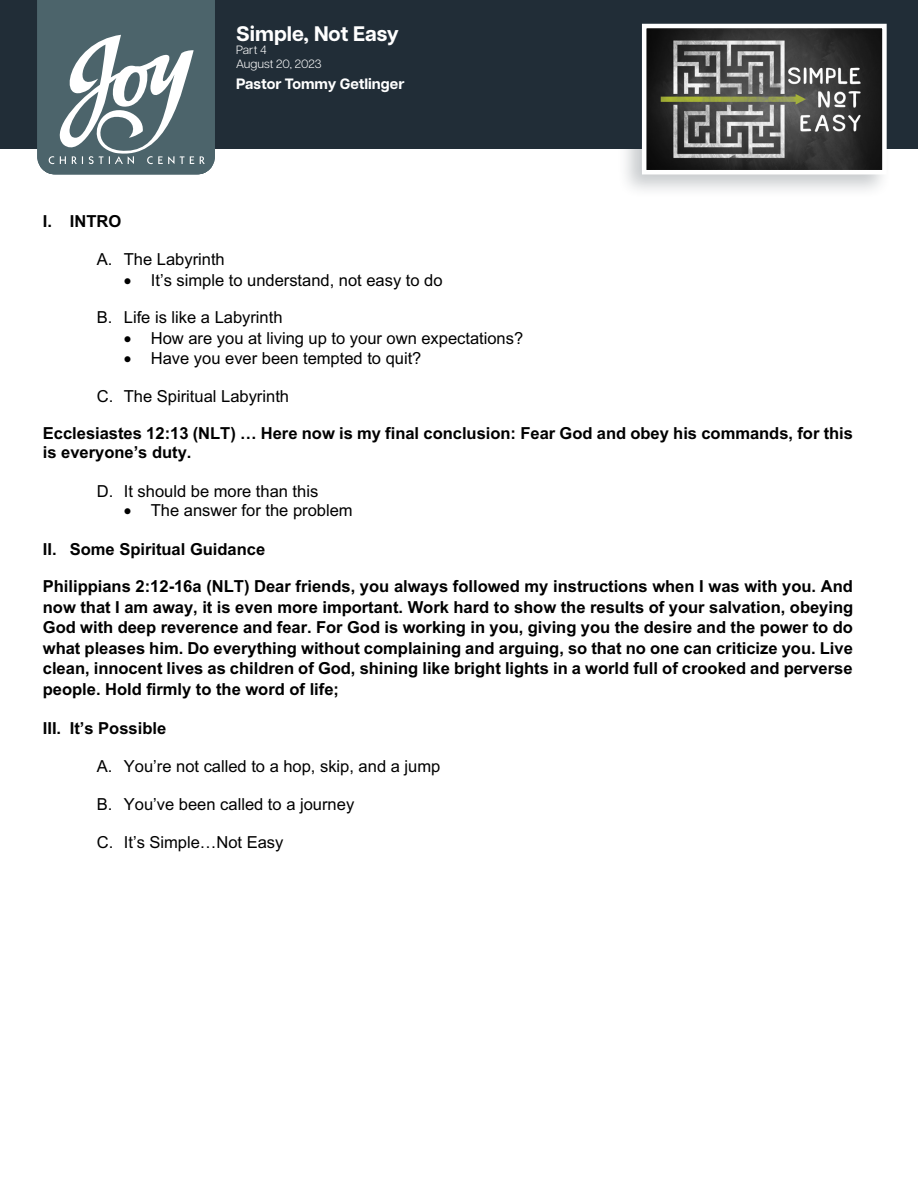
<style>
.page{position:relative;width:918px;height:1188px;background:#fff}
.page>*{position:absolute;margin:0;border:0;box-sizing:border-box;transform-origin:0 0}
.t1{font:700 21px "Articulat CF";color:#fff}
.t2{font:700 16.5px/20.5px "Arial";color:#000}
.t3{font:16.5px "Arial";color:#000}
.t4{font:700 15px "Articulat CF";color:#fff}
.t5{font:300 12px/13.5px "Articulat CF";color:#fff}
</style>
<div class="page">
<div style="left:0;top:0;width:918px;height:149px;background:#212d37"></div>
<div style="left:617px;top:18px;width:276px;height:181px;background:#212d37;opacity:.25"></div>
<svg style="left:640px;top:22px;width:249px;height:155px"></svg>
<svg style="left:37px;top:0;width:178px;height:174px"></svg>
<p class="t1" style="left:236px;top:18px;width:164px">Simple, Not Easy</p>
<p class="t5" style="left:236px;top:42px;width:87px">Part 4<br>August 20, 2023</p>
<p class="t4" style="left:236px;top:72px;width:170px">Pastor Tommy Getlinger</p>
<p class="t2" style="left:43px;top:211px;width:80px">I. INTRO</p>
<p class="t3" style="left:97px;top:248px;width:129px">A. The Labyrinth</p>
<p class="t3" style="left:124px;top:268px;width:320px">• It’s simple to understand, not easy to do</p>
<p class="t3" style="left:97px;top:306px;width:187px">B. Life is like a Labyrinth</p>
<p class="t3" style="left:124px;top:326px;width:401px">• How are you at living up to your own expectations?</p>
<p class="t3" style="left:124px;top:347px;width:299px">• Have you ever been tempted to quit?</p>
<p class="t3" style="left:97px;top:384px;width:194px">C. The Spiritual Labyrinth</p>
<p class="t2" style="left:43px;top:424px;width:812px;line-height:19px">Ecclesiastes 12:13 (NLT) … Here now is my final conclusion: Fear God and obey his commands, for this is everyone’s duty.</p>
<p class="t3" style="left:97px;top:479px;width:223px">D. It should be more than this</p>
<p class="t3" style="left:124px;top:499px;width:230px">• The answer for the problem</p>
<p class="t2" style="left:43px;top:539px;width:224px">II. Some Spiritual Guidance</p>
<p class="t2" style="left:43px;top:576px;width:812px;text-align:justify">Philippians 2:12-16a (NLT) Dear friends, you always followed my instructions when I was with you. And now that I am away, it is even more important. Work hard to show the results of your salvation, obeying God with deep reverence and fear. For God is working in you, giving you the desire and the power to do what pleases him. Do everything without complaining and arguing, so that no one can criticize you. Live clean, innocent lives as children of God, shining like bright lights in a world full of crooked and perverse people. Hold firmly to the word of life;</p>
<p class="t2" style="left:43px;top:718px;width:125px">III. It’s Possible</p>
<p class="t3" style="left:97px;top:755px;width:345px">A. You’re not called to a hop, skip, and a jump</p>
<p class="t3" style="left:97px;top:793px;width:259px">B. You’ve been called to a journey</p>
<p class="t3" style="left:97px;top:831px;width:188px">C. It’s Simple…Not Easy</p>
</div>
